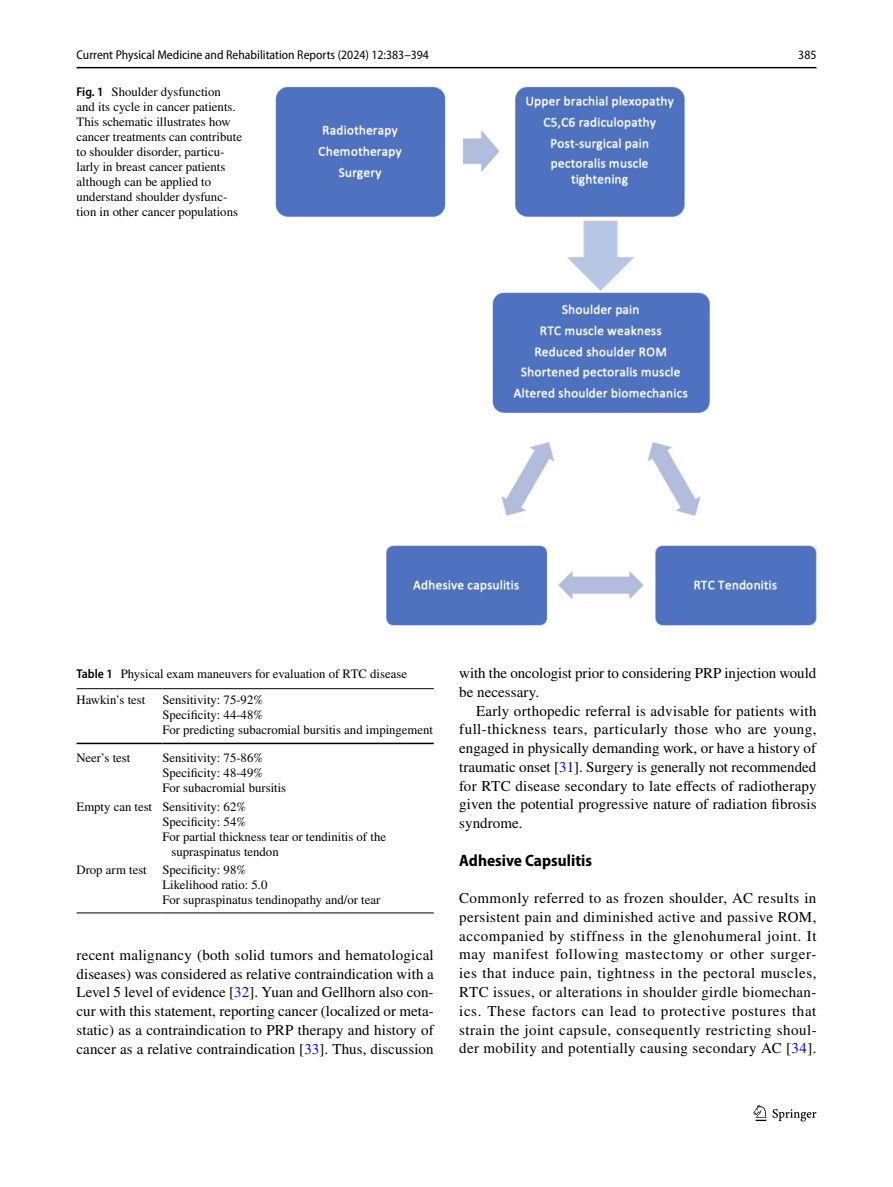
<style>
.page{position:relative;width:893px;height:1187px;background:#fff}
.page>*{position:absolute;margin:0;border:0;box-sizing:border-box;transform-origin:0 0}
.t1{font:700 semi-condensed 16.5px "Myriad Pro";color:#000}
.t2{font:15px/18.8px "STIX";letter-spacing:.005em;color:#000;text-align:justify}
.t3{font:12.75px/15px "STIX";color:#000}
.t4{font:semi-condensed 12.75px "Myriad Pro";color:#000}
.s1{font-family:"Myriad Pro";font-weight:600;font-stretch:semi-condensed}
.s2{color:#00f}
</style>
<div class="page">
<hr style="left:77px;top:67px;width:739px;height:1px;background:#000">
<svg style="left:753px;top:1105px;width:13px;height:15px"></svg>
<svg style="left:773px;top:1109px;width:43px;height:12px"></svg>
<img style="left:275px;top:87px;width:541px;height:538px">
<hr style="left:77px;top:688px;width:85px;height:1px;background:#000">
<hr style="left:77px;top:742px;width:85px;height:2px;background:#000">
<hr style="left:162px;top:688px;width:272px;height:1px;background:#000">
<hr style="left:162px;top:742px;width:272px;height:2px;background:#000">
<hr style="left:77px;top:912px;width:85px;height:1px;background:#000">
<hr style="left:162px;top:912px;width:272px;height:1px;background:#000">
<p class="t4" style="left:77px;top:48px;width:354px">Current Physical Medicine and Rehabilitation Reports (2024) 12:383–394</p>
<p class="t4" style="left:798px;top:48px;width:20px">385</p>
<p class="t3" style="left:77px;top:85px;width:167px"><span class="s1">Fig. 1</span> Shoulder dysfunction and its cycle in cancer patients.<br>This schematic illustrates how cancer treatments can contribute to shoulder disorder, particu&shy;larly in breast cancer patients although can be applied to understand shoulder dysfunc&shy;tion in other cancer populations</p>
<p class="t3" style="left:77px;top:662px;width:332px;line-height:25.5px"><span class="s1">Table 1</span> Physical exam maneuvers for evaluation of RTC disease<br>Hawkin’s test</p>
<p class="t3" style="left:162px;top:692px;width:272px">Sensitivity: 75-92%<br>Specificity: 44-48%<br>For predicting subacromial bursitis and impingement</p>
<p class="t3" style="left:77px;top:750px;width:55px">Neer’s test</p>
<p class="t3" style="left:162px;top:750px;width:125px">Sensitivity: 75-86%<br>Specificity: 48-49%<br>For subacromial bursitis</p>
<p class="t3" style="left:77px;top:799px;width:171px">Empty can test Sensitivity: 62%</p>
<p class="t3" style="left:162px;top:814px;width:85px">Specificity: 54%</p>
<p class="t3" style="left:162px;top:829px;width:225px">For partial thickness tear or tendinitis of the</p>
<p class="t3" style="left:171px;top:844px;width:109px">supraspinatus tendon</p>
<p class="t3" style="left:162px;top:863px;width:219px;text-indent:-86px">Drop arm test Specificity: 98%<br>Likelihood ratio: 5.0<br>For supraspinatus tendinopathy and/or tear</p>
<p class="t2" style="left:77px;top:946px;width:359px">recent malignancy (both solid tumors and hematological diseases) was considered as relative contraindication with a Level 5 level of evidence [<span class="s2">32</span>]. Yuan and Gellhorn also con&shy;cur with this statement, reporting cancer (localized or meta&shy;static) as a contraindication to PRP therapy and history of cancer as a relative contraindication [<span class="s2">33</span>]. Thus, discussion</p>
<p class="t2" style="left:459px;top:664px;width:359px">with the oncologist prior to considering PRP injection would be necessary.</p>
<p class="t2" style="left:459px;top:702px;width:359px;text-indent:17px">Early orthopedic referral is advisable for patients with full-thickness tears, particularly those who are young, engaged in physically demanding work, or have a history of traumatic onset [<span class="s2">31</span>]. Surgery is generally not recommended for RTC disease secondary to late effects of radiotherapy given the potential progressive nature of radiation fibrosis syndrome.</p>
<p class="t1" style="left:459px;top:850px;width:134px">Adhesive Capsulitis</p>
<p class="t2" style="left:459px;top:889px;width:359px">Commonly referred to as frozen shoulder, AC results in persistent pain and diminished active and passive ROM, accompanied by stiffness in the glenohumeral joint. It may manifest following mastectomy or other surger&shy;ies that induce pain, tightness in the pectoral muscles, RTC issues, or alterations in shoulder girdle biomechan&shy;ics. These factors can lead to protective postures that strain the joint capsule, consequently restricting shoul&shy;der mobility and potentially causing secondary AC [<span class="s2">34</span>].</p>
</div>
